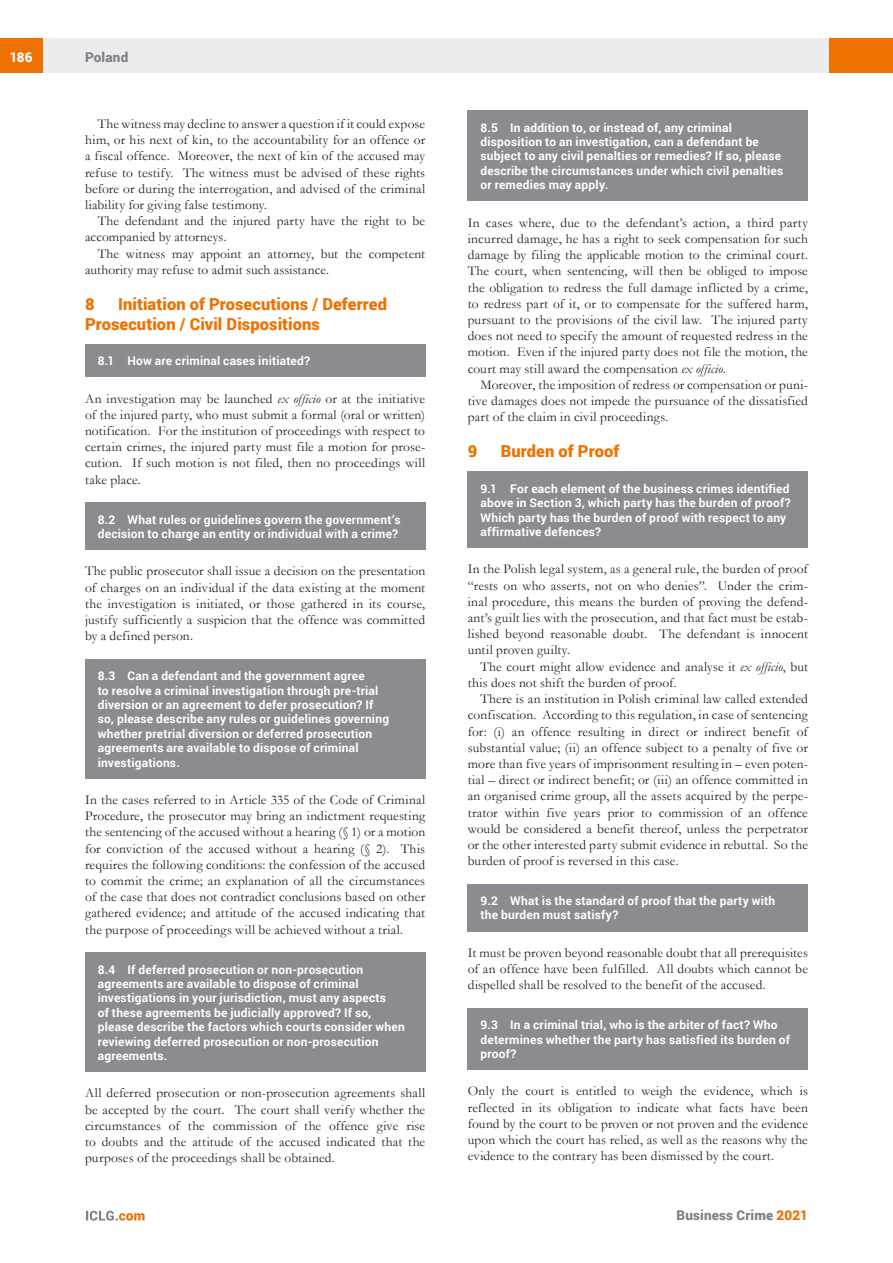
<style>
.page{position:relative;width:893px;height:1263px;background:#fff}
.page>*{position:absolute;margin:0;border:0;box-sizing:border-box;transform-origin:0 0}
.MS_Heading{font:900 16.5px/19.8px "Roboto";letter-spacing:.005em;color:#ef7100}
.MS_Body_Text_-_First{font:13.5px/16.2px "Garamond";letter-spacing:.01em;color:#231f20;text-align:justify}
.MS_Body_Text_-_Secon{font:13.5px/16.2px "Garamond";letter-spacing:.01em;color:#231f20;text-align:justify}
.t1{font:900 13.5px "Roboto";letter-spacing:.01em;color:#808285}
.t2{font:900 13.5px "Roboto";color:#fff}
.MS_-_Question{font:700 12px/14.4px "Roboto";letter-spacing:.015em;color:#fff}
.MS_-_Question_follow{font:700 12px/14.4px "Roboto";letter-spacing:.015em;color:#fff}
.s1{font-style:italic}
.s2{color:#ef7100}
</style>
<div class="page">
<div style="left:43px;top:38px;width:786px;height:34px;background:#ececee"></div>
<div style="left:0;top:38px;width:43px;height:34px;background:#ef7100"></div>
<div style="left:829px;top:38px;width:64px;height:34px;background:#ef7100"></div>
<svg style="left:86px;top:1211px;width:59px;height:9px"></svg>
<div style="left:468px;top:111px;width:340px;height:90px;background:#8a8c8f"></div>
<div style="left:468px;top:472px;width:340px;height:76px;background:#8a8c8f"></div>
<div style="left:468px;top:884px;width:340px;height:47px;background:#8a8c8f"></div>
<div style="left:468px;top:1008px;width:340px;height:62px;background:#8a8c8f"></div>
<div style="left:85px;top:344px;width:340px;height:33px;background:#8a8c8f"></div>
<div style="left:85px;top:502px;width:340px;height:48px;background:#8a8c8f"></div>
<div style="left:85px;top:659px;width:340px;height:119px;background:#8a8c8f"></div>
<div style="left:85px;top:952px;width:340px;height:120px;background:#8a8c8f"></div>
<p class="t2" style="left:10px;top:48px;width:24px">186</p>
<p class="t1" style="left:85px;top:48px;width:45px">Poland</p>
<p class="MS_Body_Text_-_Secon" style="left:85px;top:115px;width:342px;text-indent:13px">The witness may decline to answer a question if it could expose him, or his next of kin, to the accountability for an offence or a fiscal offence. Moreover, the next of kin of the accused may refuse to testify. The witness must be advised of these rights before or during the interrogation, and advised of the criminal liability for giving false testimony.</p>
<p class="MS_Body_Text_-_Secon" style="left:85px;top:212px;width:342px;text-indent:13px">The defendant and the injured party have the right to be accompanied by attorneys.</p>
<p class="MS_Body_Text_-_Secon" style="left:85px;top:245px;width:342px;text-indent:13px">The witness may appoint an attorney, but the competent authority may refuse to admit such assistance.</p>
<p class="MS_Heading" style="left:85px;top:293px;width:11px">8</p>
<p class="MS_Heading" style="left:85px;top:293px;width:303px;text-indent:33px">Initiation of Prosecutions / Deferred<br>Prosecution / Civil Dispositions</p>
<p class="MS_-_Question_follow" style="left:98px;top:353px;width:214px">8.1 How are criminal cases initiated?</p>
<p class="MS_Body_Text_-_First" style="left:85px;top:390px;width:342px">An investigation may be launched <span class="s1">ex officio</span> or at the initiative of the injured party, who must submit a formal (oral or written) notification. For the institution of proceedings with respect to certain crimes, the injured party must file a motion for prose&shy;cution. If such motion is not filed, then no proceedings will take place.</p>
<p class="MS_-_Question" style="left:98px;top:512px;width:304px">8.2 What rules or guidelines govern the government’s decision to charge an entity or individual with a crime?</p>
<p class="MS_Body_Text_-_First" style="left:85px;top:563px;width:342px">The public prosecutor shall issue a decision on the presentation of charges on an individual if the data existing at the moment the investigation is initiated, or those gathered in its course, justify sufficiently a suspicion that the offence was committed by a defined person.</p>
<p class="MS_-_Question" style="left:98px;top:668px;width:293px">8.3 Can a defendant and the government agree<br>to resolve a criminal investigation through pre-trial diversion or an agreement to defer prosecution? If so, please describe any rules or guidelines governing whether pretrial diversion or deferred prosecution agreements are available to dispose of criminal investigations.</p>
<p class="MS_Body_Text_-_First" style="left:85px;top:791px;width:342px">In the cases referred to in Article 335 of the Code of Criminal Procedure, the prosecutor may bring an indictment requesting the sentencing of the accused without a hearing (§ 1) or a motion for conviction of the accused without a hearing (§ 2). This requires the following conditions: the confession of the accused to commit the crime; an explanation of all the circumstances of the case that does not contradict conclusions based on other gathered evidence; and attitude of the accused indicating that the purpose of proceedings will be achieved without a trial.</p>
<p class="MS_-_Question" style="left:98px;top:962px;width:308px">8.4 If deferred prosecution or non-prosecution agreements are available to dispose of criminal investigations in your jurisdiction, must any aspects<br>of these agreements be judicially approved? If so, please describe the factors which courts consider when reviewing deferred prosecution or non-prosecution agreements.</p>
<p class="MS_Body_Text_-_First" style="left:85px;top:1085px;width:342px">All deferred prosecution or non-prosecution agreements shall be accepted by the court. The court shall verify whether the circumstances of the commission of the offence give rise to doubts and the attitude of the accused indicated that the purposes of the proceedings shall be obtained.</p>
<p class="MS_-_Question" style="left:480px;top:120px;width:304px">8.5 In addition to, or instead of, any criminal disposition to an investigation, can a defendant be subject to any civil penalties or remedies? If so, please describe the circumstances under which civil penalties or remedies may apply.</p>
<p class="MS_Body_Text_-_First" style="left:468px;top:214px;width:342px">In cases where, due to the defendant’s action, a third party incurred damage, he has a right to seek compensation for such damage by filing the applicable motion to the criminal court.<br>The court, when sentencing, will then be obliged to impose the obligation to redress the full damage inflicted by a crime, to redress part of it, or to compensate for the suffered harm, pursuant to the provisions of the civil law. The injured party does not need to specify the amount of requested redress in the motion. Even if the injured party does not file the motion, the court may still award the compensation <span class="s1">ex officio</span>.</p>
<p class="MS_Body_Text_-_Secon" style="left:468px;top:376px;width:342px;text-indent:13px">Moreover, the imposition of redress or compensation or puni&shy;tive damages does not impede the pursuance of the dissatisfied part of the claim in civil proceedings.</p>
<p class="MS_Heading" style="left:468px;top:441px;width:11px">9</p>
<p class="MS_Heading" style="left:501px;top:441px;width:120px">Burden of Proof</p>
<p class="MS_-_Question_follow" style="left:480px;top:481px;width:312px">9.1 For each element of the business crimes identified above in Section 3, which party has the burden of proof?<br>Which party has the burden of proof with respect to any affirmative defences?</p>
<p class="MS_Body_Text_-_First" style="left:468px;top:561px;width:342px">In the Polish legal system, as a general rule, the burden of proof “rests on who asserts, not on who denies”. Under the crim&shy;inal procedure, this means the burden of proving the defend&shy;ant’s guilt lies with the prosecution, and that fact must be estab&shy;lished beyond reasonable doubt. The defendant is innocent until proven guilty.</p>
<p class="MS_Body_Text_-_Secon" style="left:468px;top:658px;width:342px;text-indent:13px">The court might allow evidence and analyse it <span class="s1">ex officio</span>, but this does not shift the burden of proof.</p>
<p class="MS_Body_Text_-_Secon" style="left:468px;top:690px;width:342px;text-indent:13px">There is an institution in Polish criminal law called extended confiscation. According to this regulation, in case of sentencing for: (i) an offence resulting in direct or indirect benefit of substantial value; (ii) an offence subject to a penalty of five or more than five years of imprisonment resulting in – even poten&shy;tial – direct or indirect benefit; or (iii) an offence committed in an organised crime group, all the assets acquired by the perpe&shy;trator within five years prior to commission of an offence would be considered a benefit thereof, unless the perpetrator or the other interested party submit evidence in rebuttal. So the burden of proof is reversed in this case.</p>
<p class="MS_-_Question" style="left:480px;top:893px;width:296px">9.2 What is the standard of proof that the party with the burden must satisfy?</p>
<p class="MS_Body_Text_-_First" style="left:468px;top:944px;width:342px">It must be proven beyond reasonable doubt that all prerequisites of an offence have been fulfilled. All doubts which cannot be dispelled shall be resolved to the benefit of the accused.</p>
<p class="MS_-_Question" style="left:480px;top:1017px;width:311px">9.3 In a criminal trial, who is the arbiter of fact? Who determines whether the party has satisfied its burden of proof?</p>
<p class="MS_Body_Text_-_First" style="left:468px;top:1083px;width:342px">Only the court is entitled to weigh the evidence, which is reflected in its obligation to indicate what facts have been found by the court to be proven or not proven and the evidence upon which the court has relied, as well as the reasons why the evidence to the contrary has been dismissed by the court.</p>
<p class="t1" style="left:677px;top:1206px;width:133px">Business Crime <span class="s2">2021</span></p>
</div>
